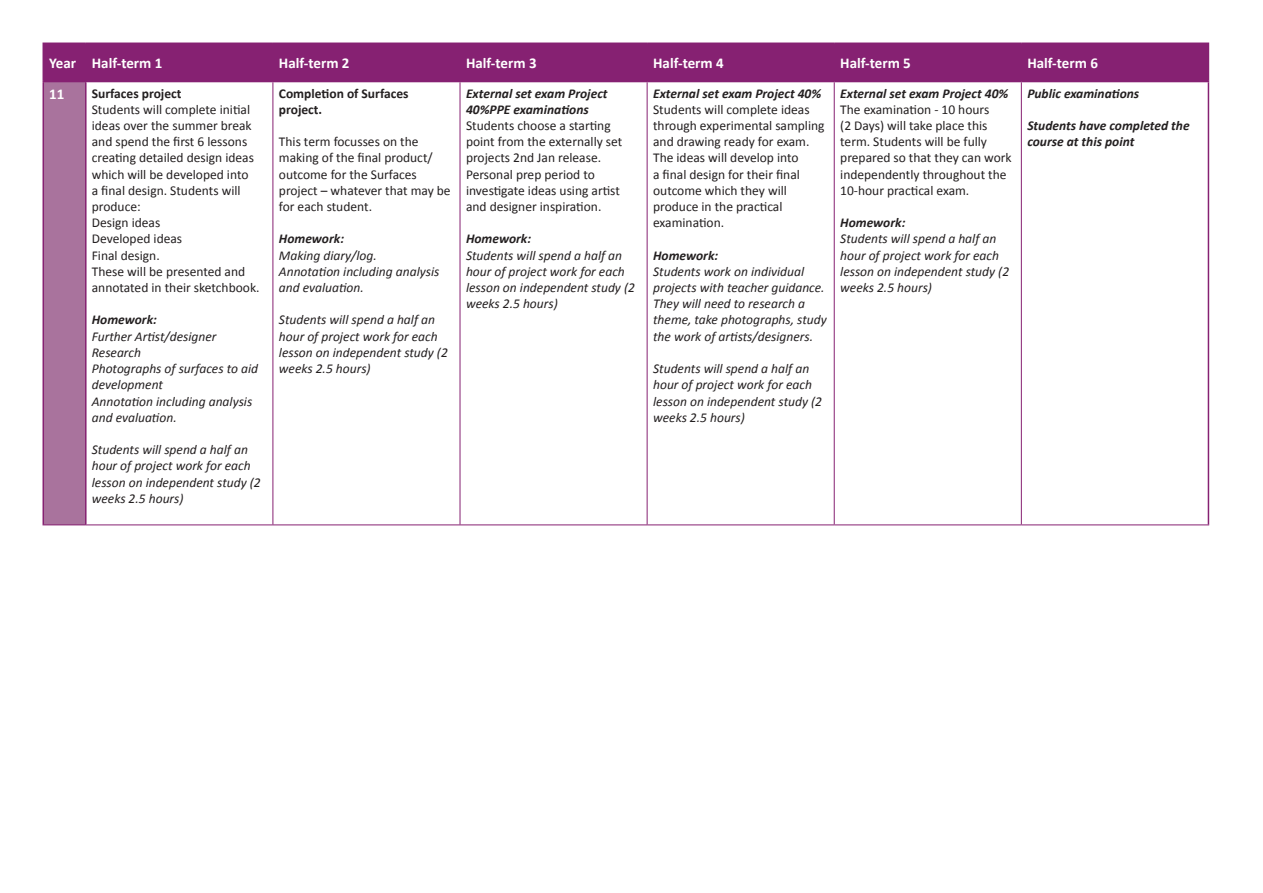
<style>
.page{position:relative;width:1263px;height:893px;background:#fff}
.page>*{position:absolute;margin:0;border:0;box-sizing:border-box;transform-origin:0 0}
.t1{font:700 15px "Calibri";color:#fff}
.t2{font:13.5px/16.2px "Calibri";color:#231f20}
.t3{font:italic 13.5px/16.2px "Calibri";color:#231f20}
.t4{font:italic 700 13.5px/16.2px "Calibri";color:#231f20}
.t5{font:700 13.5px/16.2px "Calibri";color:#231f20}
</style>
<div class="page">
<div style="left:44px;top:44px;width:1164px;height:37px;background:#862172"></div>
<div style="left:43px;top:82px;width:43px;height:443px;background:#a9739d"></div>
<hr style="left:43px;top:44px;width:1px;height:37px;background:#862172">
<hr style="left:43px;top:43px;width:43px;height:1px;background:#862172">
<hr style="left:85px;top:44px;width:2px;height:37px;background:#862172">
<hr style="left:86px;top:43px;width:187px;height:1px;background:#862172">
<hr style="left:273px;top:44px;width:1px;height:37px;background:#862172">
<hr style="left:273px;top:43px;width:187px;height:1px;background:#862172">
<hr style="left:460px;top:44px;width:1px;height:37px;background:#862172">
<hr style="left:460px;top:43px;width:187px;height:1px;background:#862172">
<hr style="left:647px;top:44px;width:1px;height:37px;background:#862172">
<hr style="left:647px;top:43px;width:187px;height:1px;background:#862172">
<hr style="left:834px;top:44px;width:1px;height:37px;background:#862172">
<hr style="left:834px;top:43px;width:187px;height:1px;background:#862172">
<hr style="left:1021px;top:44px;width:1px;height:37px;background:#862172">
<hr style="left:1021px;top:43px;width:188px;height:1px;background:#862172">
<hr style="left:1208px;top:44px;width:1px;height:37px;background:#862172">
<hr style="left:43px;top:82px;width:1px;height:442px;background:#862172">
<hr style="left:43px;top:81px;width:42px;height:1px;background:#862172">
<hr style="left:43px;top:524px;width:43px;height:1px;background:#862172">
<hr style="left:85px;top:82px;width:2px;height:442px;background:#862172">
<hr style="left:85px;top:81px;width:188px;height:1px;background:#862172">
<hr style="left:86px;top:524px;width:187px;height:1px;background:#862172">
<hr style="left:273px;top:82px;width:1px;height:442px;background:#862172">
<hr style="left:273px;top:81px;width:187px;height:1px;background:#862172">
<hr style="left:273px;top:524px;width:187px;height:1px;background:#862172">
<hr style="left:460px;top:82px;width:1px;height:442px;background:#862172">
<hr style="left:460px;top:81px;width:187px;height:1px;background:#862172">
<hr style="left:460px;top:524px;width:187px;height:1px;background:#862172">
<hr style="left:647px;top:82px;width:1px;height:442px;background:#862172">
<hr style="left:647px;top:81px;width:187px;height:1px;background:#862172">
<hr style="left:647px;top:524px;width:187px;height:1px;background:#862172">
<hr style="left:834px;top:82px;width:1px;height:442px;background:#862172">
<hr style="left:834px;top:81px;width:187px;height:1px;background:#862172">
<hr style="left:834px;top:524px;width:187px;height:1px;background:#862172">
<hr style="left:1021px;top:82px;width:1px;height:442px;background:#862172">
<hr style="left:1021px;top:81px;width:188px;height:1px;background:#862172">
<hr style="left:1208px;top:82px;width:1px;height:442px;background:#862172">
<hr style="left:1021px;top:524px;width:188px;height:1px;background:#862172">
<p class="t1" style="left:49px;top:52px;width:28px">Year</p>
<p class="t1" style="left:92px;top:52px;width:72px">Half-term 1</p>
<p class="t1" style="left:279px;top:52px;width:72px">Half-term 2</p>
<p class="t1" style="left:466px;top:52px;width:72px">Half-term 3</p>
<p class="t1" style="left:653px;top:52px;width:72px">Half-term 4</p>
<p class="t1" style="left:840px;top:52px;width:72px">Half-term 5</p>
<p class="t1" style="left:1027px;top:52px;width:72px">Half-term 6</p>
<p class="t1" style="left:49px;top:83px;width:17px">11</p>
<p class="t5" style="left:92px;top:85px;width:91px">Surfaces project</p>
<p class="t2" style="left:92px;top:101px;width:164px">Students will complete initial ideas over the summer break and spend the first 6 lessons creating detailed design ideas which will be developed into a final design. Students will produce:</p>
<p class="t2" style="left:92px;top:214px;width:70px">Design ideas</p>
<p class="t2" style="left:92px;top:231px;width:92px">Developed ideas</p>
<p class="t2" style="left:92px;top:247px;width:70px">Final design.</p>
<p class="t2" style="left:92px;top:263px;width:169px">These will be presented and annotated in their sketchbook.</p>
<p class="t4" style="left:92px;top:311px;width:67px">Homework:</p>
<p class="t3" style="left:92px;top:328px;width:126px">Further Artist/designer<br>Research</p>
<p class="t3" style="left:92px;top:360px;width:168px">Photographs of surfaces to aid development</p>
<p class="t3" style="left:92px;top:392px;width:162px">Annotation including analysis and evaluation.</p>
<p class="t3" style="left:92px;top:441px;width:170px">Students will spend a half an hour of project work for each lesson on independent study (2 weeks 2.5 hours)</p>
<p class="t5" style="left:279px;top:85px;width:131px">Completion of Surfaces project.</p>
<p class="t2" style="left:279px;top:133px;width:173px">This term focusses on the making of the final product/ outcome for the Surfaces project – whatever that may be for each student.</p>
<p class="t4" style="left:279px;top:230px;width:67px">Homework:</p>
<p class="t3" style="left:279px;top:247px;width:99px">Making diary/log.</p>
<p class="t3" style="left:279px;top:263px;width:162px">Annotation including analysis and evaluation.</p>
<p class="t3" style="left:279px;top:311px;width:170px">Students will spend a half an hour of project work for each lesson on independent study (2 weeks 2.5 hours)</p>
<p class="t4" style="left:1027px;top:85px;width:113px">Public examinations</p>
<p class="t4" style="left:1027px;top:117px;width:164px">Students have completed the course at this point</p>
<p class="t4" style="left:466px;top:85px;width:143px">External set exam Project<br>40%PPE examinations</p>
<p class="t2" style="left:466px;top:117px;width:158px">Students choose a starting point from the externally set projects 2nd Jan release.</p>
<p class="t2" style="left:466px;top:166px;width:155px">Personal prep period to investigate ideas using artist and designer inspiration.</p>
<p class="t4" style="left:466px;top:230px;width:67px">Homework:</p>
<p class="t3" style="left:466px;top:247px;width:170px">Students will spend a half an hour of project work for each lesson on independent study (2 weeks 2.5 hours)</p>
<p class="t4" style="left:653px;top:85px;width:170px">External set exam Project 40%</p>
<p class="t2" style="left:653px;top:101px;width:173px">Students will complete ideas through experimental sampling and drawing ready for exam.</p>
<p class="t2" style="left:653px;top:150px;width:148px">The ideas will develop into a final design for their final outcome which they will produce in the practical examination.</p>
<p class="t4" style="left:653px;top:247px;width:67px">Homework:</p>
<p class="t3" style="left:653px;top:263px;width:175px">Students work on individual projects with teacher guidance.<br>They will need to research a theme, take photographs, study the work of artists/designers.</p>
<p class="t3" style="left:653px;top:360px;width:170px">Students will spend a half an hour of project work for each lesson on independent study (2 weeks 2.5 hours)</p>
<p class="t4" style="left:840px;top:85px;width:170px">External set exam Project 40%</p>
<p class="t2" style="left:840px;top:101px;width:173px">The examination - 10 hours<br>(2 Days) will take place this term. Students will be fully prepared so that they can work independently throughout the<br>10-hour practical exam.</p>
<p class="t4" style="left:840px;top:214px;width:67px">Homework:</p>
<p class="t3" style="left:840px;top:230px;width:170px">Students will spend a half an hour of project work for each lesson on independent study (2 weeks 2.5 hours)</p>
</div>
